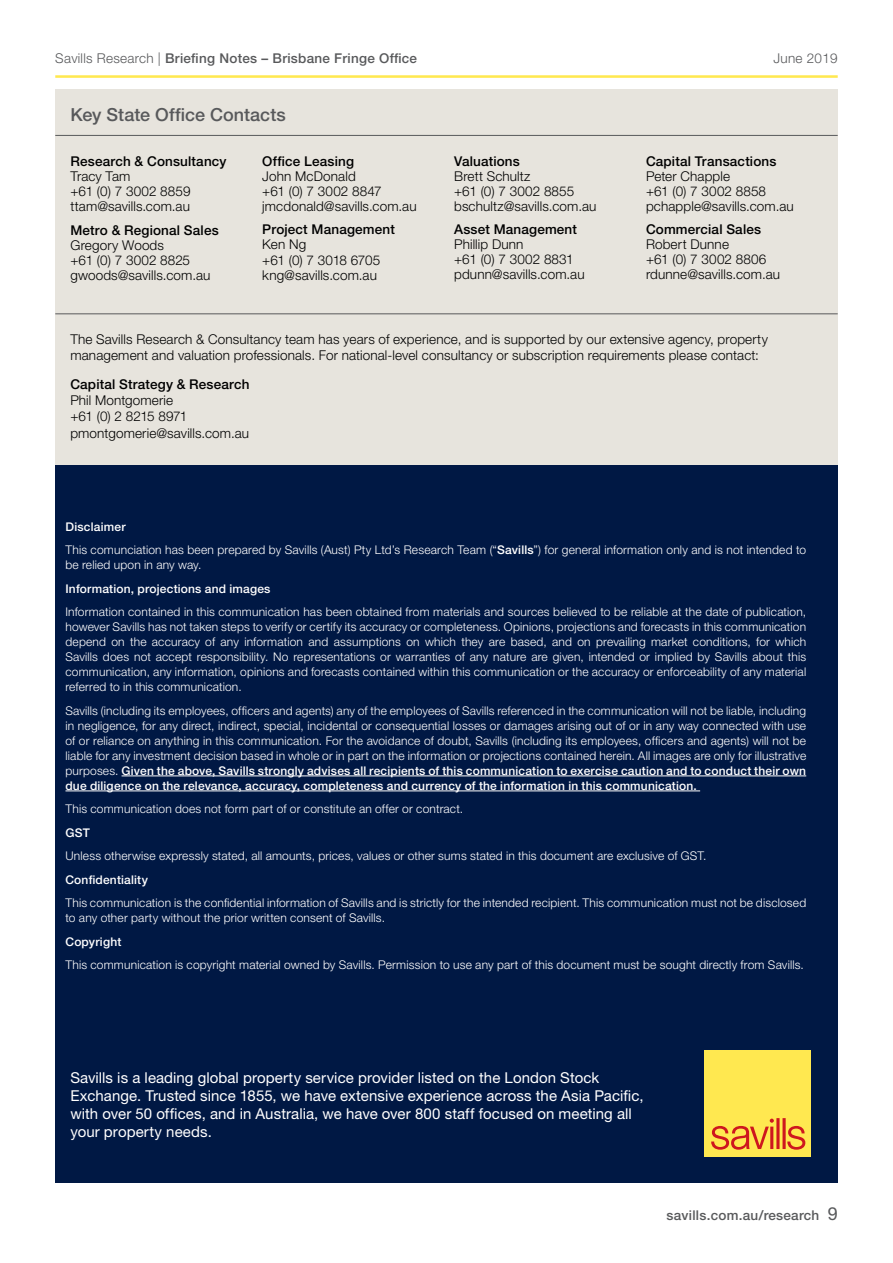
<style>
.page{position:relative;width:893px;height:1263px;background:#fff}
.page>*{position:absolute;margin:0;border:0;box-sizing:border-box;transform-origin:0 0}
.t1{font:500 18px "Helvetica Neue LT Std";color:#58595b}
.t2{font:15px/18px "Helvetica Neue LT Std";letter-spacing:.005em;color:#fff}
.t3{font:300 13.5px/15px "Helvetica Neue LT Std";letter-spacing:.01em;color:#000}
.t4{font:500 13.5px "Helvetica Neue LT Std";letter-spacing:.01em;color:#000}
.t5{font:500 13.5px "Helvetica Neue LT Std";letter-spacing:.02em;color:#58595b}
.t6{font:300 13.5px "Helvetica Neue LT Std";letter-spacing:.02em;color:#58595b}
.t7{font:300 12px/15px "Helvetica Neue LT Std";letter-spacing:.015em;color:#fff}
.t8{font:500 12px "Helvetica Neue LT Std";letter-spacing:.015em;color:#fff}
.s1{font-weight:300}
.s2{font-weight:500}
.s3{font-weight:400;font-size:18px}
</style>
<div class="page">
<hr style="left:55px;top:75px;width:783px;height:3px;background:#ffe850">
<div style="left:55px;top:464px;width:783px;height:719px;background:#001844"></div>
<div style="left:55px;top:89px;width:783px;height:375px;background:#e7e4dd"></div>
<hr style="left:55px;top:135px;width:783px;height:1px;background:#58595b">
<hr style="left:55px;top:313px;width:783px;height:1px;background:#58595b">
<div style="left:705px;top:1050px;width:106px;height:106px;background:#ffe850"></div>
<svg style="left:711px;top:1118px;width:94px;height:32px"></svg>
<hr style="left:122px;top:776px;width:684px;height:1px;background:#fff">
<hr style="left:65px;top:791px;width:635px;height:1px;background:#fff">
<p class="t5" style="left:55px;top:50px;width:363px"><span class="s1">Savills Research |</span> Briefing Notes – Brisbane Fringe Office</p>
<p class="t6" style="left:773px;top:50px;width:66px">June 2019</p>
<h1 class="t1" style="left:70px;top:103px;width:217px">Key State Office Contacts</h1>
<p class="t4" style="left:70px;top:153px;width:158px">Research &amp; Consultancy</p>
<p class="t3" style="left:70px;top:168px;width:122px">Tracy Tam<br>+61 (0) 7 3002 8859 ttam@savills.com.au</p>
<p class="t4" style="left:70px;top:222px;width:150px">Metro &amp; Regional Sales</p>
<p class="t3" style="left:70px;top:237px;width:141px">Gregory Woods<br>+61 (0) 7 3002 8825 gwoods@savills.com.au</p>
<p class="t4" style="left:262px;top:153px;width:93px">Office Leasing</p>
<p class="t3" style="left:262px;top:168px;width:156px">John McDonald<br>+61 (0) 7 3002 8847 jmcdonald@savills.com.au</p>
<p class="t4" style="left:262px;top:222px;width:134px">Project Management</p>
<p class="t3" style="left:262px;top:237px;width:119px">Ken Ng<br>+61 (0) 7 3018 6705 kng@savills.com.au</p>
<p class="t4" style="left:454px;top:153px;width:67px">Valuations</p>
<p class="t3" style="left:454px;top:168px;width:144px">Brett Schultz<br>+61 (0) 7 3002 8855 bschultz@savills.com.au</p>
<p class="t4" style="left:454px;top:222px;width:124px">Asset Management</p>
<p class="t3" style="left:454px;top:237px;width:132px">Phillip Dunn<br>+61 (0) 7 3002 8831 pdunn@savills.com.au</p>
<p class="t4" style="left:646px;top:153px;width:132px">Capital Transactions</p>
<p class="t3" style="left:646px;top:168px;width:149px">Peter Chapple<br>+61 (0) 7 3002 8858 pchapple@savills.com.au</p>
<p class="t4" style="left:646px;top:222px;width:117px">Commercial Sales</p>
<p class="t3" style="left:646px;top:237px;width:136px">Robert Dunne<br>+61 (0) 7 3002 8806 rdunne@savills.com.au</p>
<p class="t3" style="left:70px;top:331px;width:699px;line-height:16.2px">The Savills Research &amp; Consultancy team has years of experience, and is supported by our extensive agency, property management and valuation professionals. For national-level consultancy or subscription requirements please contact:</p>
<p class="t4" style="left:70px;top:376px;width:181px">Capital Strategy &amp; Research</p>
<p class="t3" style="left:70px;top:392px;width:180px;line-height:16.2px">Phil Montgomerie<br>+61 (0) 2 8215 8971 pmontgomerie@savills.com.au</p>
<p class="t7" style="left:65px;top:514px;width:742px;line-height:23.5px"><span class="s2">Disclaimer<br></span>This comunciation has been prepared by Savills (Aust) Pty Ltd’s Research Team (“<span class="s2">Savills</span>”) for general information only and is not intended to</p>
<p class="t7" style="left:65px;top:557px;width:138px">be relied upon in any way.</p>
<p class="t8" style="left:65px;top:581px;width:207px">Information, projections and images</p>
<p class="t7" style="left:65px;top:604px;width:742px;text-align:justify">Information contained in this communication has been obtained from materials and sources believed to be reliable at the date of publication, however Savills has not taken steps to verify or certify its accuracy or completeness. Opinions, projections and forecasts in this communication depend on the accuracy of any information and assumptions on which they are based, and on prevailing market conditions, for which Savills does not accept responsibility. No representations or warranties of any nature are given, intended or implied by Savills about this communication, any information, opinions and forecasts contained within this communication or the accuracy or enforceability of any material referred to in this communication.</p>
<p class="t7" style="left:65px;top:703px;width:742px;text-align:justify">Savills (including its employees, officers and agents) any of the employees of Savills referenced in the communication will not be liable, including in negligence, for any direct, indirect, special, incidental or consequential losses or damages arising out of or in any way connected with use of or reliance on anything in this communication. For the avoidance of doubt, Savills (including its employees, officers and agents) will not be liable for any investment decision based in whole or in part on the information or projections contained herein. All images are only for illustrative purposes. <span class="s2">Given the above, Savills strongly advises all recipients of this communication to exercise caution and to conduct their own due diligence on the relevance, accuracy, completeness and currency of the information in this communication.</span></p>
<p class="t7" style="left:65px;top:801px;width:399px">This communication does not form part of or constitute an offer or contract.</p>
<p class="t8" style="left:65px;top:825px;width:26px">GST</p>
<p class="t7" style="left:65px;top:848px;width:642px">Unless otherwise expressly stated, all amounts, prices, values or other sums stated in this document are exclusive of GST.</p>
<p class="t8" style="left:65px;top:872px;width:84px">Confidentiality</p>
<p class="t7" style="left:65px;top:895px;width:742px">This communication is the confidential information of Savills and is strictly for the intended recipient. This communication must not be disclosed to any other party without the prior written consent of Savills.</p>
<p class="t8" style="left:65px;top:934px;width:57px">Copyright</p>
<p class="t7" style="left:65px;top:957px;width:740px">This communication is copyright material owned by Savills. Permission to use any part of this document must be sought directly from Savills.</p>
<p class="t2" style="left:70px;top:1069px;width:575px">Savills is a leading global property service provider listed on the London Stock Exchange. Trusted since 1855, we have extensive experience across the Asia Pacific, with over 50 offices, and in Australia, we have over 800 staff focused on meeting all your property needs.</p>
<p class="t5" style="left:667px;top:1207px;width:173px">savills.com.au/research <span class="s3">9</span></p>
</div>
